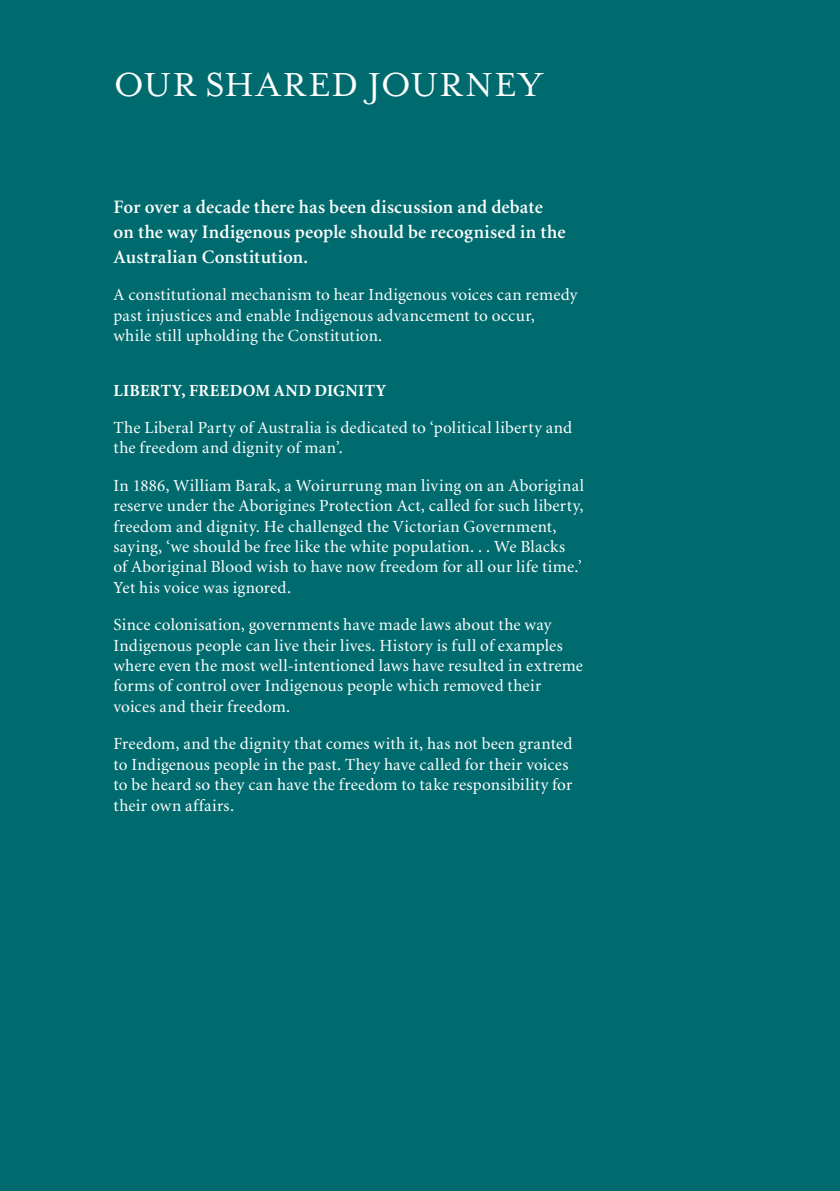
<style>
.page{position:relative;width:840px;height:1191px;background:#fff}
.page>*{position:absolute;margin:0;border:0;box-sizing:border-box;transform-origin:0 0}
.t1{font:38.2px "Mrs Eaves Roman";letter-spacing:.04em;color:#fff}
.t2{font:600 19px/25px "Minion";letter-spacing:.01em;color:#fff}
.t3{font:17px/20.4px "Minion";letter-spacing:.015em;color:#fff}
.t4{font:700 17px "Minion";letter-spacing:.02em;color:#fff}
</style>
<div class="page">
<div style="left:0;top:0;width:839px;height:1191px;background:#006b6e"></div>
<h1 class="t1" style="left:113px;top:64px;width:430px">OUR SHARED JOURNEY</h1>
<p class="t2" style="left:113px;top:195px;width:453px">For over a decade there has been discussion and debate on the way Indigenous people should be recognised in the<br>Australian Constitution.</p>
<p class="t3" style="left:113px;top:285px;width:465px">A constitutional mechanism to hear Indigenous voices can remedy past injustices and enable Indigenous advancement to occur,<br>while still upholding the Constitution.</p>
<p class="t4" style="left:113px;top:381px;width:274px">LIBERTY, FREEDOM AND DIGNITY</p>
<p class="t3" style="left:113px;top:418px;width:460px">The Liberal Party of Australia is dedicated to ‘political liberty and the freedom and dignity of man’.</p>
<p class="t3" style="left:113px;top:476px;width:472px">In 1886, William Barak, a Woirurrung man living on an Aboriginal reserve under the Aborigines Protection Act, called for such liberty, freedom and dignity. He challenged the Victorian Government, saying, ‘we should be free like the white population. . . We Blacks<br>of Aboriginal Blood wish to have now freedom for all our life time.’ Yet his voice was ignored.</p>
<p class="t3" style="left:113px;top:615px;width:471px">Since colonisation, governments have made laws about the way Indigenous people can live their lives. History is full of examples where even the most well-intentioned laws have resulted in extreme forms of control over Indigenous people which removed their voices and their freedom.</p>
<p class="t3" style="left:113px;top:734px;width:460px">Freedom, and the dignity that comes with it, has not been granted to Indigenous people in the past. They have called for their voices to be heard so they can have the freedom to take responsibility for their own affairs.</p>
</div>
